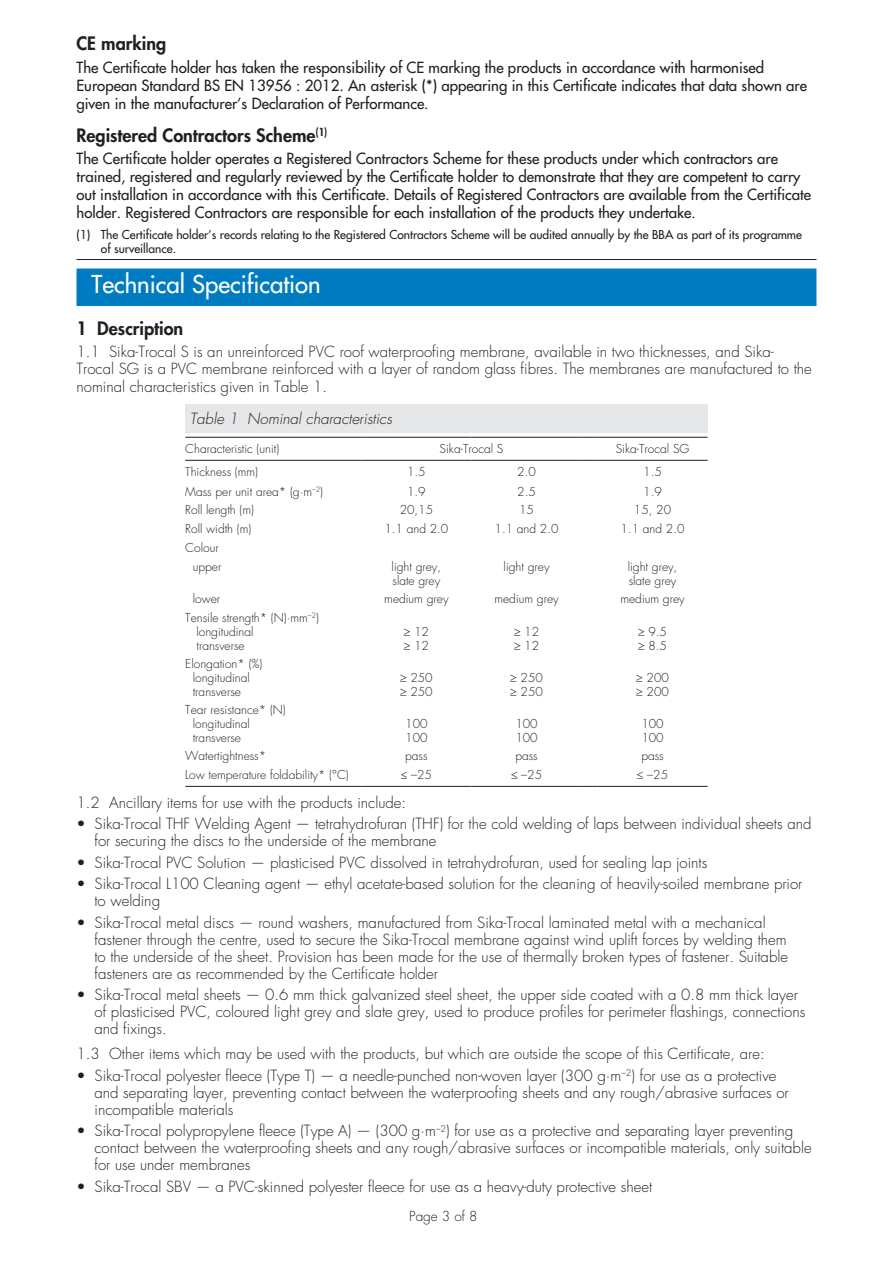
<style>
.page{position:relative;width:893px;height:1263px;background:#fff}
.page>*{position:absolute;margin:0;border:0;box-sizing:border-box;transform-origin:0 0}
.t1{font:24px "Futura";color:#fff}
.t2{font:800 18px "Futura";color:#231f20}
.t3{font:300 15px/17px "Futura";color:#231f20}
.t4{font:15px/18px "Futura";color:#231f20}
.t5{font:italic 300 15px "Futura";color:#231f20}
.t6{font:300 13.5px "Futura";color:#231f20}
.t7{font:300 12px/14.2px "Futura";color:#231f20}
.t8{font:12px/13.5px "Futura";color:#231f20}
</style>
<div class="page">
<hr style="left:76px;top:259px;width:740px;height:1px;background:#231f20">
<div style="left:76px;top:268px;width:740px;height:38px;background:#007cc2"></div>
<div style="left:185px;top:404px;width:523px;height:29px;background:#e6e7e9"></div>
<hr style="left:185px;top:437px;width:176px;height:1px;background:#231f20">
<hr style="left:185px;top:460px;width:176px;height:1px;background:#231f20">
<svg style="left:582px;top:437px;width:15px;height:1px"></svg>
<hr style="left:597px;top:437px;width:111px;height:1px;background:#231f20">
<svg style="left:582px;top:460px;width:15px;height:1px"></svg>
<hr style="left:597px;top:460px;width:111px;height:1px;background:#231f20">
<hr style="left:361px;top:437px;width:110px;height:1px;background:#231f20">
<hr style="left:471px;top:437px;width:111px;height:1px;background:#231f20">
<hr style="left:361px;top:460px;width:110px;height:1px;background:#231f20">
<hr style="left:471px;top:460px;width:111px;height:1px;background:#231f20">
<hr style="left:185px;top:786px;width:176px;height:1px;background:#231f20">
<hr style="left:361px;top:786px;width:110px;height:1px;background:#231f20">
<hr style="left:471px;top:786px;width:111px;height:1px;background:#231f20">
<svg style="left:582px;top:786px;width:15px;height:1px"></svg>
<hr style="left:597px;top:786px;width:111px;height:1px;background:#231f20">
<p class="t2" style="left:76px;top:32px;width:91px">CE marking</p>
<p class="t4" style="left:76px;top:58px;width:732px">The Certificate holder has taken the responsibility of CE marking the products in accordance with harmonised<br>European Standard BS EN 13956 : 2012. An asterisk (*) appearing in this Certificate indicates that data shown are given in the manufacturer’s Declaration of Performance.</p>
<p class="t2" style="left:76px;top:124px;width:253px">Registered Contractors Scheme<sup>(1)</sup></p>
<p class="t4" style="left:76px;top:150px;width:736px">The Certificate holder operates a Registered Contractors Scheme for these products under which contractors are trained, registered and regularly reviewed by the Certificate holder to demonstrate that they are competent to carry out installation in accordance with this Certificate. Details of Registered Contractors are available from the Certificate holder. Registered Contractors are responsible for each installation of the products they undertake.</p>
<p class="t8" style="left:101px;top:228px;width:703px;text-indent:-24px">(1) The Certificate holder’s records relating to the Registered Contractors Scheme will be audited annually by the BBA as part of its programme of surveillance.</p>
<h1 class="t1" style="left:92px;top:269px;width:231px">Technical Specification</h1>
<p class="t2" style="left:76px;top:317px;width:108px">1 Description</p>
<p class="t3" style="left:76px;top:343px;width:737px">1.1 Sika-Trocal S is an unreinforced PVC roof waterproofing membrane, available in two thicknesses, and Sika-<br>Trocal SG is a PVC membrane reinforced with a layer of random glass fibres. The membranes are manufactured to the nominal characteristics given in Table 1.</p>
<p class="t5" style="left:190px;top:410px;width:204px">Table 1 Nominal characteristics</p>
<p class="t7" style="left:185px;top:442px;width:95px">Characteristic (unit)</p>
<p class="t7" style="left:440px;top:442px;width:65px">Sika-Trocal S</p>
<p class="t7" style="left:616px;top:442px;width:75px">Sika-Trocal SG</p>
<p class="t7" style="left:185px;top:465px;width:74px">Thickness (mm)</p>
<p class="t7" style="left:407px;top:465px;width:20px">1.5</p>
<p class="t7" style="left:517px;top:465px;width:20px">2.0</p>
<p class="t7" style="left:643px;top:465px;width:20px">1.5</p>
<p class="t7" style="left:185px;top:484px;width:139px">Mass per unit area* (g·m<sup>–2</sup>)</p>
<p class="t7" style="left:407px;top:484px;width:20px">1.9</p>
<p class="t7" style="left:517px;top:484px;width:20px">2.5</p>
<p class="t7" style="left:643px;top:484px;width:20px">1.9</p>
<p class="t7" style="left:185px;top:503px;width:70px">Roll length (m)</p>
<p class="t7" style="left:400px;top:503px;width:35px">20,15</p>
<p class="t7" style="left:519px;top:503px;width:16px">15</p>
<p class="t7" style="left:634px;top:503px;width:39px">15, 20</p>
<p class="t7" style="left:185px;top:522px;width:68px">Roll width (m)</p>
<p class="t7" style="left:384px;top:522px;width:65px">1.1 and 2.0</p>
<p class="t7" style="left:495px;top:522px;width:65px">1.1 and 2.0</p>
<p class="t7" style="left:621px;top:522px;width:65px">1.1 and 2.0</p>
<p class="t7" style="left:185px;top:539px;width:37px;line-height:18.8px;text-align:right">Colour upper</p>
<p class="t7" style="left:392px;top:560px;width:51px">light grey, slate grey</p>
<p class="t7" style="left:504px;top:560px;width:47px">light grey</p>
<p class="t7" style="left:628px;top:560px;width:51px">light grey, slate grey</p>
<p class="t7" style="left:193px;top:592px;width:29px">lower</p>
<p class="t7" style="left:384px;top:592px;width:66px">medium grey</p>
<p class="t7" style="left:494px;top:592px;width:66px">medium grey</p>
<p class="t7" style="left:620px;top:592px;width:66px">medium grey</p>
<p class="t7" style="left:196px;top:610px;width:124px;text-indent:-11px">Tensile strength* (N)·mm<sup>–2</sup>) longitudinal<br>transverse</p>
<p class="t7" style="left:404px;top:625px;width:27px">≥ 12 ≥ 12</p>
<p class="t7" style="left:514px;top:625px;width:27px">≥ 12 ≥ 12</p>
<p class="t7" style="left:638px;top:625px;width:30px">≥ 9.5 ≥ 8.5</p>
<p class="t7" style="left:193px;top:656px;width:71px;text-indent:-7px">Elongation* (%) longitudinal transverse</p>
<p class="t7" style="left:193px;top:703px;width:95px;text-indent:-7px">Tear resistance* (N) longitudinal transverse</p>
<p class="t7" style="left:400px;top:671px;width:34px">≥ 250 ≥ 250</p>
<p class="t7" style="left:510px;top:671px;width:34px">≥ 250 ≥ 250</p>
<p class="t7" style="left:636px;top:671px;width:34px">≥ 200 ≥ 200</p>
<p class="t7" style="left:405px;top:717px;width:24px">100<br>100</p>
<p class="t7" style="left:515px;top:717px;width:24px">100<br>100</p>
<p class="t7" style="left:641px;top:717px;width:24px">100<br>100</p>
<p class="t7" style="left:185px;top:749px;width:82px">Watertightness*</p>
<p class="t7" style="left:405px;top:749px;width:24px">pass</p>
<p class="t7" style="left:515px;top:749px;width:24px">pass</p>
<p class="t7" style="left:641px;top:749px;width:24px">pass</p>
<p class="t7" style="left:185px;top:768px;width:165px">Low temperature foldability* (°C)</p>
<p class="t7" style="left:401px;top:768px;width:33px">≤ –25</p>
<p class="t7" style="left:511px;top:768px;width:33px">≤ –25</p>
<p class="t7" style="left:637px;top:768px;width:33px">≤ –25</p>
<p class="t3" style="left:77px;top:794px;width:331px">1.2 Ancillary items for use with the products include:</p>
<p class="t3" style="left:95px;top:816px;width:718px;text-indent:-18px">• Sika-Trocal THF Welding Agent — tetrahydrofuran (THF) for the cold welding of laps between individual sheets and for securing the discs to the underside of the membrane</p>
<p class="t3" style="left:77px;top:854px;width:632px">• Sika-Trocal PVC Solution — plasticised PVC dissolved in tetrahydrofuran, used for sealing lap joints</p>
<p class="t3" style="left:95px;top:876px;width:709px;text-indent:-18px">• Sika-Trocal L100 Cleaning agent — ethyl acetate-based solution for the cleaning of heavily-soiled membrane prior to welding</p>
<p class="t3" style="left:95px;top:914px;width:695px;text-indent:-18px">• Sika-Trocal metal discs — round washers, manufactured from Sika-Trocal laminated metal with a mechanical fastener through the centre, used to secure the Sika-Trocal membrane against wind uplift forces by welding them to the underside of the sheet. Provision has been made for the use of thermally broken types of fastener. Suitable fasteners are as recommended by the Certificate holder</p>
<p class="t3" style="left:95px;top:986px;width:712px;text-indent:-18px">• Sika-Trocal metal sheets — 0.6 mm thick galvanized steel sheet, the upper side coated with a 0.8 mm thick layer of plasticised PVC, coloured light grey and slate grey, used to produce profiles for perimeter flashings, connections and fixings.</p>
<p class="t3" style="left:77px;top:1046px;width:690px">1.3 Other items which may be used with the products, but which are outside the scope of this Certificate, are:</p>
<p class="t3" style="left:95px;top:1067px;width:696px;text-indent:-18px">• Sika-Trocal polyester fleece (Type T) — a needle-punched non-woven layer (300 g·m<sup>–2</sup>) for use as a protective and separating layer, preventing contact between the waterproofing sheets and any rough/abrasive surfaces or incompatible materials</p>
<p class="t3" style="left:95px;top:1123px;width:719px;text-indent:-18px">• Sika-Trocal polypropylene fleece (Type A) — (300 g·m<sup>–2</sup>) for use as a protective and separating layer preventing contact between the waterproofing sheets and any rough/abrasive surfaces or incompatible materials, only suitable for use under membranes</p>
<p class="t3" style="left:77px;top:1178px;width:577px">• Sika-Trocal SBV — a PVC-skinned polyester fleece for use as a heavy-duty protective sheet</p>
<p class="t6" style="left:409px;top:1208px;width:70px">Page 3 of 8</p>
</div>
